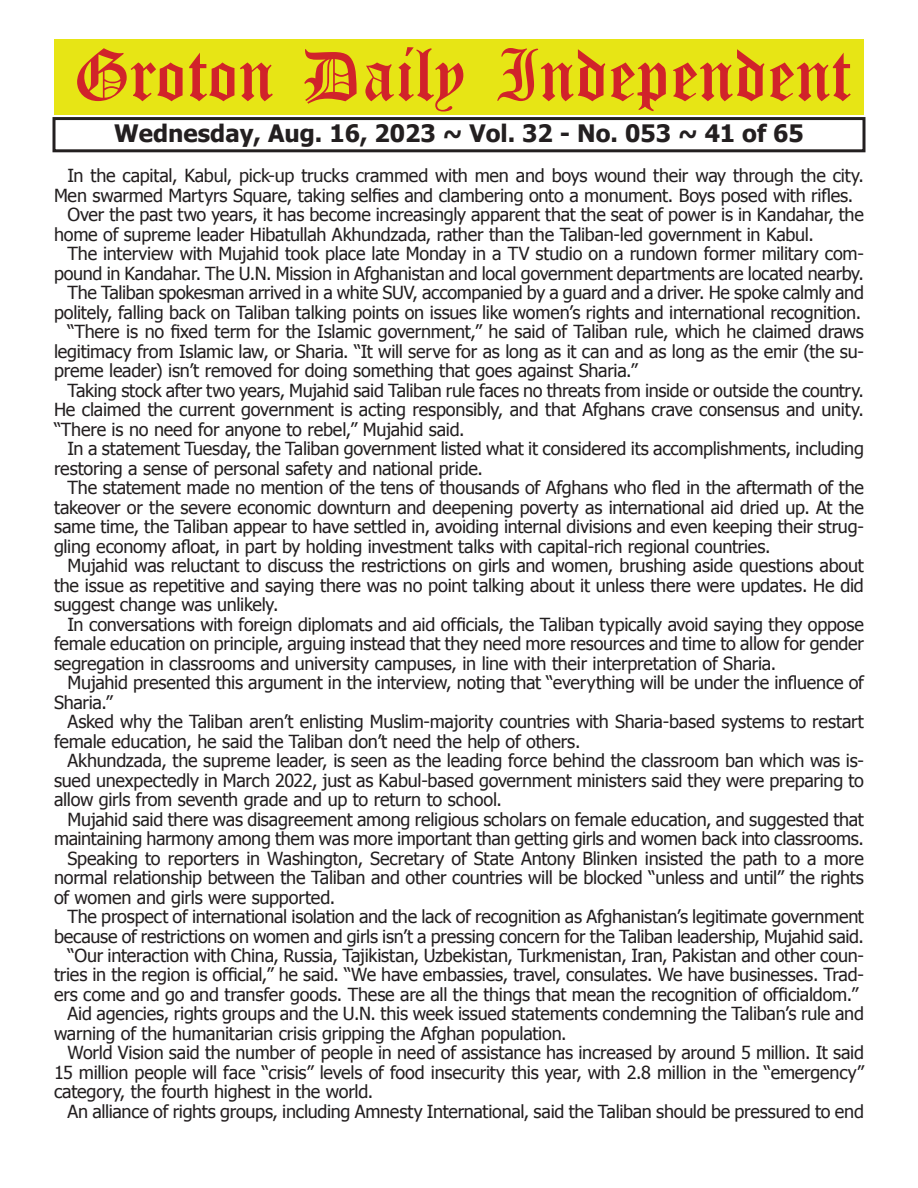
<style>
.page{position:relative;width:918px;height:1188px;background:#fff}
.page>*{position:absolute;margin:0;border:0;box-sizing:border-box;transform-origin:0 0}
.t1{font:54px "Old English Five";color:#d1232a}
.t2{font:700 24px "Tahoma";color:#231f20}
.t3{font:18px "Tahoma";letter-spacing:-.015em;color:#231f20}
</style>
<div class="page">
<div style="left:52px;top:117px;width:814px;height:35px;border:3px solid #231f20"></div>
<div style="left:54px;top:40px;width:810px;height:75px;background:#e7e515"></div>
<h1 class="t1" style="left:73px;top:50px;width:779px">Groton Daily Independent</h1>
<h2 class="t2" style="left:114px;top:116px;width:691px">Wednesday, Aug. 16, 2023 ~ Vol. 32 - No. 053 ~ 41 of 65</h2>
<p class="t3" style="left:68px;top:164px;width:798px">In the capital, Kabul, pick-up trucks crammed with men and boys wound their way through the city.</p>
<p class="t3" style="left:54px;top:183px;width:801px">Men swarmed Martyrs Square, taking selfies and clambering onto a monument. Boys posed with rifles.</p>
<p class="t3" style="left:68px;top:203px;width:798px">Over the past two years, it has become increasingly apparent that the seat of power is in Kandahar, the</p>
<p class="t3" style="left:54px;top:222px;width:761px">home of supreme leader Hibatullah Akhundzada, rather than the Taliban-led government in Kabul.</p>
<p class="t3" style="left:68px;top:242px;width:798px">The interview with Mujahid took place late Monday in a TV studio on a rundown former military com-</p>
<p class="t3" style="left:54px;top:261px;width:812px">pound in Kandahar. The U.N. Mission in Afghanistan and local government departments are located nearby.</p>
<p class="t3" style="left:68px;top:281px;width:798px">The Taliban spokesman arrived in a white SUV, accompanied by a guard and a driver. He spoke calmly and</p>
<p class="t3" style="left:54px;top:300px;width:809px">politely, falling back on Taliban talking points on issues like women’s rights and international recognition.</p>
<p class="t3" style="left:68px;top:320px;width:798px">“There is no fixed term for the Islamic government,” he said of Taliban rule, which he claimed draws</p>
<p class="t3" style="left:54px;top:339px;width:812px">legitimacy from Islamic law, or Sharia. “It will serve for as long as it can and as long as the emir (the su-</p>
<p class="t3" style="left:54px;top:359px;width:585px">preme leader) isn’t removed for doing something that goes against Sharia.”</p>
<p class="t3" style="left:68px;top:378px;width:798px">Taking stock after two years, Mujahid said Taliban rule faces no threats from inside or outside the country.</p>
<p class="t3" style="left:54px;top:398px;width:811px">He claimed the current government is acting responsibly, and that Afghans crave consensus and unity.</p>
<p class="t3" style="left:54px;top:417px;width:412px">“There is no need for anyone to rebel,” Mujahid said.</p>
<p class="t3" style="left:68px;top:437px;width:798px">In a statement Tuesday, the Taliban government listed what it considered its accomplishments, including</p>
<p class="t3" style="left:54px;top:456px;width:431px">restoring a sense of personal safety and national pride.</p>
<p class="t3" style="left:68px;top:476px;width:798px">The statement made no mention of the tens of thousands of Afghans who fled in the aftermath of the</p>
<p class="t3" style="left:54px;top:495px;width:811px">takeover or the severe economic downturn and deepening poverty as international aid dried up. At the</p>
<p class="t3" style="left:54px;top:515px;width:812px">same time, the Taliban appear to have settled in, avoiding internal divisions and even keeping their strug-</p>
<p class="t3" style="left:54px;top:534px;width:718px">gling economy afloat, in part by holding investment talks with capital-rich regional countries.</p>
<p class="t3" style="left:68px;top:554px;width:798px">Mujahid was reluctant to discuss the restrictions on girls and women, brushing aside questions about</p>
<p class="t3" style="left:54px;top:573px;width:811px">the issue as repetitive and saying there was no point talking about it unless there were updates. He did</p>
<p class="t3" style="left:54px;top:592px;width:226px">suggest change was unlikely.</p>
<p class="t3" style="left:68px;top:612px;width:798px">In conversations with foreign diplomats and aid officials, the Taliban typically avoid saying they oppose</p>
<p class="t3" style="left:54px;top:631px;width:812px">female education on principle, arguing instead that they need more resources and time to allow for gender</p>
<p class="t3" style="left:54px;top:651px;width:724px">segregation in classrooms and university campuses, in line with their interpretation of Sharia.</p>
<p class="t3" style="left:68px;top:670px;width:798px">Mujahid presented this argument in the interview, noting that “everything will be under the influence of</p>
<p class="t3" style="left:54px;top:690px;width:60px">Sharia.”</p>
<p class="t3" style="left:68px;top:709px;width:798px">Asked why the Taliban aren’t enlisting Muslim-majority countries with Sharia-based systems to restart</p>
<p class="t3" style="left:54px;top:729px;width:528px">female education, he said the Taliban don’t need the help of others.</p>
<p class="t3" style="left:68px;top:748px;width:798px">Akhundzada, the supreme leader, is seen as the leading force behind the classroom ban which was is-</p>
<p class="t3" style="left:54px;top:768px;width:811px">sued unexpectedly in March 2022, just as Kabul-based government ministers said they were preparing to</p>
<p class="t3" style="left:54px;top:787px;width:450px">allow girls from seventh grade and up to return to school.</p>
<p class="t3" style="left:68px;top:807px;width:798px">Mujahid said there was disagreement among religious scholars on female education, and suggested that</p>
<p class="t3" style="left:54px;top:826px;width:811px">maintaining harmony among them was more important than getting girls and women back into classrooms.</p>
<p class="t3" style="left:68px;top:846px;width:798px">Speaking to reporters in Washington, Secretary of State Antony Blinken insisted the path to a more</p>
<p class="t3" style="left:54px;top:865px;width:811px">normal relationship between the Taliban and other countries will be blocked “unless and until” the rights</p>
<p class="t3" style="left:54px;top:885px;width:283px">of women and girls were supported.</p>
<p class="t3" style="left:68px;top:904px;width:798px">The prospect of international isolation and the lack of recognition as Afghanistan’s legitimate government</p>
<p class="t3" style="left:54px;top:924px;width:811px">because of restrictions on women and girls isn’t a pressing concern for the Taliban leadership, Mujahid said.</p>
<p class="t3" style="left:68px;top:943px;width:798px">“Our interaction with China, Russia, Tajikistan, Uzbekistan, Turkmenistan, Iran, Pakistan and other coun-</p>
<p class="t3" style="left:54px;top:963px;width:812px">tries in the region is official,” he said. “We have embassies, travel, consulates. We have businesses. Trad-</p>
<p class="t3" style="left:54px;top:982px;width:806px">ers come and go and transfer goods. These are all the things that mean the recognition of officialdom.”</p>
<p class="t3" style="left:68px;top:1002px;width:798px">Aid agencies, rights groups and the U.N. this week issued statements condemning the Taliban’s rule and</p>
<p class="t3" style="left:54px;top:1021px;width:514px">warning of the humanitarian crisis gripping the Afghan population.</p>
<p class="t3" style="left:68px;top:1041px;width:798px">World Vision said the number of people in need of assistance has increased by around 5 million. It said</p>
<p class="t3" style="left:54px;top:1060px;width:811px">15 million people will face “crisis” levels of food insecurity this year, with 2.8 million in the “emergency”</p>
<p class="t3" style="left:54px;top:1080px;width:321px">category, the fourth highest in the world.</p>
<p class="t3" style="left:68px;top:1099px;width:798px">An alliance of rights groups, including Amnesty International, said the Taliban should be pressured to end</p>
</div>
